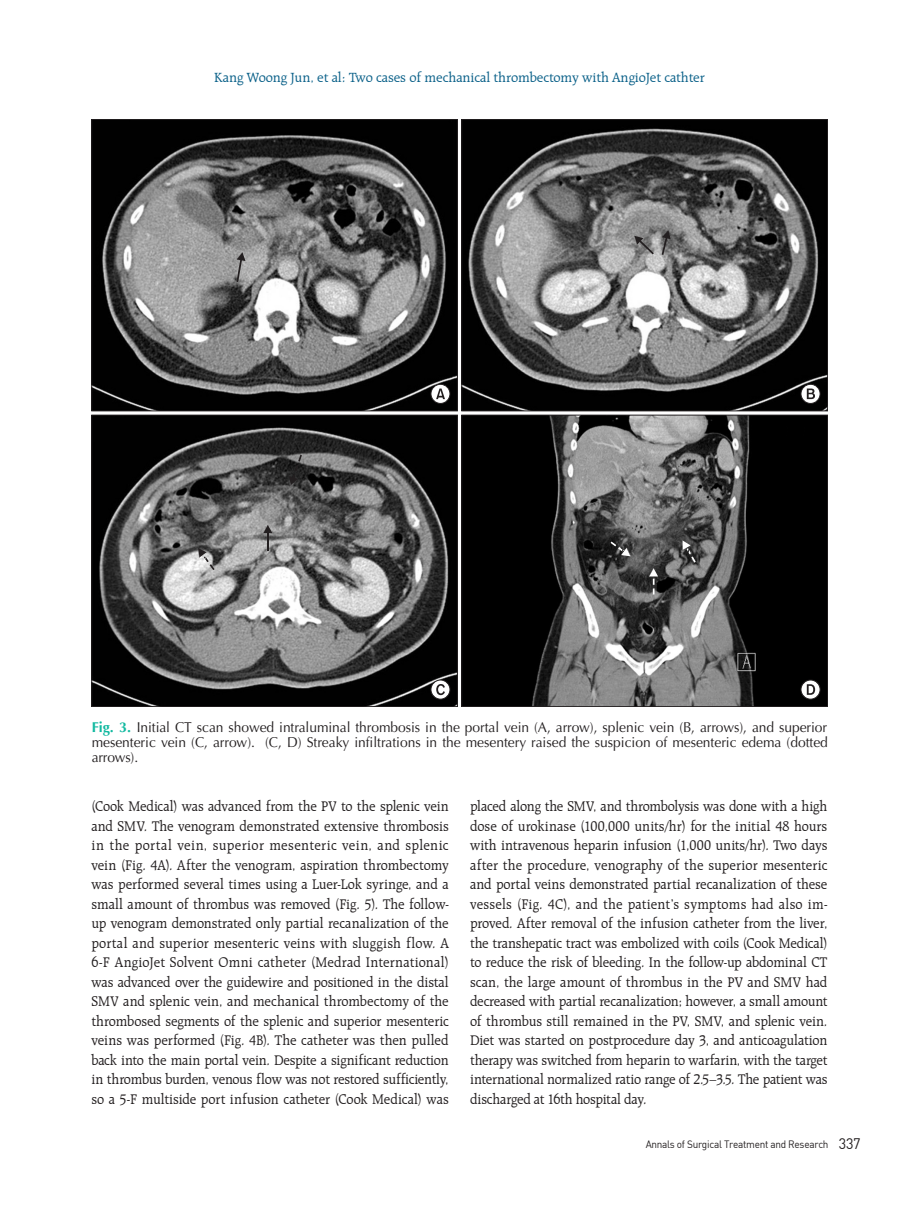
<style>
.page{position:relative;width:919px;height:1217px;background:#fff}
.page>*{position:absolute;margin:0;border:0;box-sizing:border-box;transform-origin:0 0}
.본문{font:15px/19.5px "Raleigh BT";letter-spacing:-.015em;color:#231f20;text-align:justify;scale:.94 1}
.그림_캡션{font:14.25px/15px "Optima LT Std";color:#231f20;text-align:justify}
.t1{font:14.25px "Raleigh BT";letter-spacing:-.01em;color:#0b6189}
.t2{font:10.5px "Dinreg";letter-spacing:-.025em;color:#231f20;scale:.95 1}
.s1{font-weight:700;color:#11b9a0}
.s2{font-size:15px}
</style>
<div class="page">
<svg style="left:91px;top:119px;width:736px;height:587px;background:#4e4e4e"></svg>
<svg style="left:236px;top:252px;width:9px;height:30px"></svg>
<svg style="left:661px;top:230px;width:9px;height:25px"></svg>
<svg style="left:634px;top:236px;width:19px;height:18px"></svg>
<svg style="left:263px;top:525px;width:9px;height:26px"></svg>
<svg style="left:289px;top:454px;width:13px;height:31px"></svg>
<svg style="left:198px;top:548px;width:16px;height:22px"></svg>
<svg style="left:649px;top:568px;width:9px;height:26px"></svg>
<svg style="left:682px;top:540px;width:13px;height:22px"></svg>
<svg style="left:610px;top:541px;width:20px;height:15px"></svg>
<svg style="left:431px;top:384px;width:19px;height:19px"></svg>
<div style="left:430px;top:384px;width:20px;height:19px;border:1px solid #231f20;border-radius:50%"></div>
<svg style="left:436px;top:388px;width:9px;height:11px"></svg>
<svg style="left:800px;top:384px;width:20px;height:19px"></svg>
<div style="left:800px;top:384px;width:20px;height:19px;border:1px solid #231f20;border-radius:50%"></div>
<svg style="left:806px;top:388px;width:9px;height:11px"></svg>
<svg style="left:431px;top:680px;width:19px;height:19px"></svg>
<div style="left:430px;top:679px;width:20px;height:20px;border:1px solid #231f20;border-radius:50%"></div>
<svg style="left:436px;top:684px;width:9px;height:11px"></svg>
<svg style="left:800px;top:680px;width:20px;height:19px"></svg>
<div style="left:800px;top:679px;width:20px;height:20px;border:1px solid #231f20;border-radius:50%"></div>
<svg style="left:806px;top:684px;width:9px;height:10px"></svg>
<p class="t1" style="left:214px;top:69px;width:492px">Kang Woong Jun, et al: Two cases of mechanical thrombectomy with AngioJet cathter</p>
<p class="그림_캡션" style="left:92px;top:720px;width:737px"><span class="s1">Fig. 3.</span> Initial CT scan showed intraluminal thrombosis in the portal vein (A, arrow), splenic vein (B, arrows), and superior mesenteric vein (C, arrow). (C, D) Streaky infiltrations in the mesentery raised the suspicion of mesenteric edema (dotted arrows).</p>
<p class="본문" style="left:91px;top:796px;width:381px">(Cook Medical) was advanced from the PV to the splenic vein and SMV. The venogram demonstrated extensive thrombosis in the portal vein, superior mesenteric vein, and splenic vein (Fig. 4A). After the venogram, aspiration thrombectomy was performed several times using a Luer-Lok syringe, and a small amount of thrombus was removed (Fig. 5). The follow&shy;up venogram demonstrated only partial recanalization of the portal and superior mesenteric veins with sluggish flow. A 6-F AngioJet Solvent Omni catheter (Medrad International) was advanced over the guidewire and positioned in the distal SMV and splenic vein, and mechanical thrombectomy of the thrombosed segments of the splenic and superior mesenteric veins was performed (Fig. 4B). The catheter was then pulled back into the main portal vein. Despite a significant reduction in thrombus burden, venous flow was not restored sufficiently, so a 5-F multiside port infusion catheter (Cook Medical) was</p>
<p class="본문" style="left:470px;top:796px;width:382px">placed along the SMV, and thrombolysis was done with a high dose of urokinase (100,000 units/hr) for the initial 48 hours with intravenous heparin infusion (1,000 units/hr). Two days after the procedure, venography of the superior mesenteric and portal veins demonstrated partial recanalization of these vessels (Fig. 4C), and the patient’s symptoms had also im&shy;proved. After removal of the infusion catheter from the liver, the transhepatic tract was embolized with coils (Cook Medical) to reduce the risk of bleeding. In the follow-up abdominal CT scan, the large amount of thrombus in the PV and SMV had decreased with partial recanalization; however, a small amount of thrombus still remained in the PV, SMV, and splenic vein.<br>Diet was started on postprocedure day 3, and anticoagulation therapy was switched from heparin to warfarin, with the target international normalized ratio range of 2.5–3.5. The patient was discharged at 16th hospital day.</p>
<p class="t2" style="left:645px;top:1137px;width:228px">Annals of Surgical Treatment and Research <span class="s2">337</span></p>
</div>
